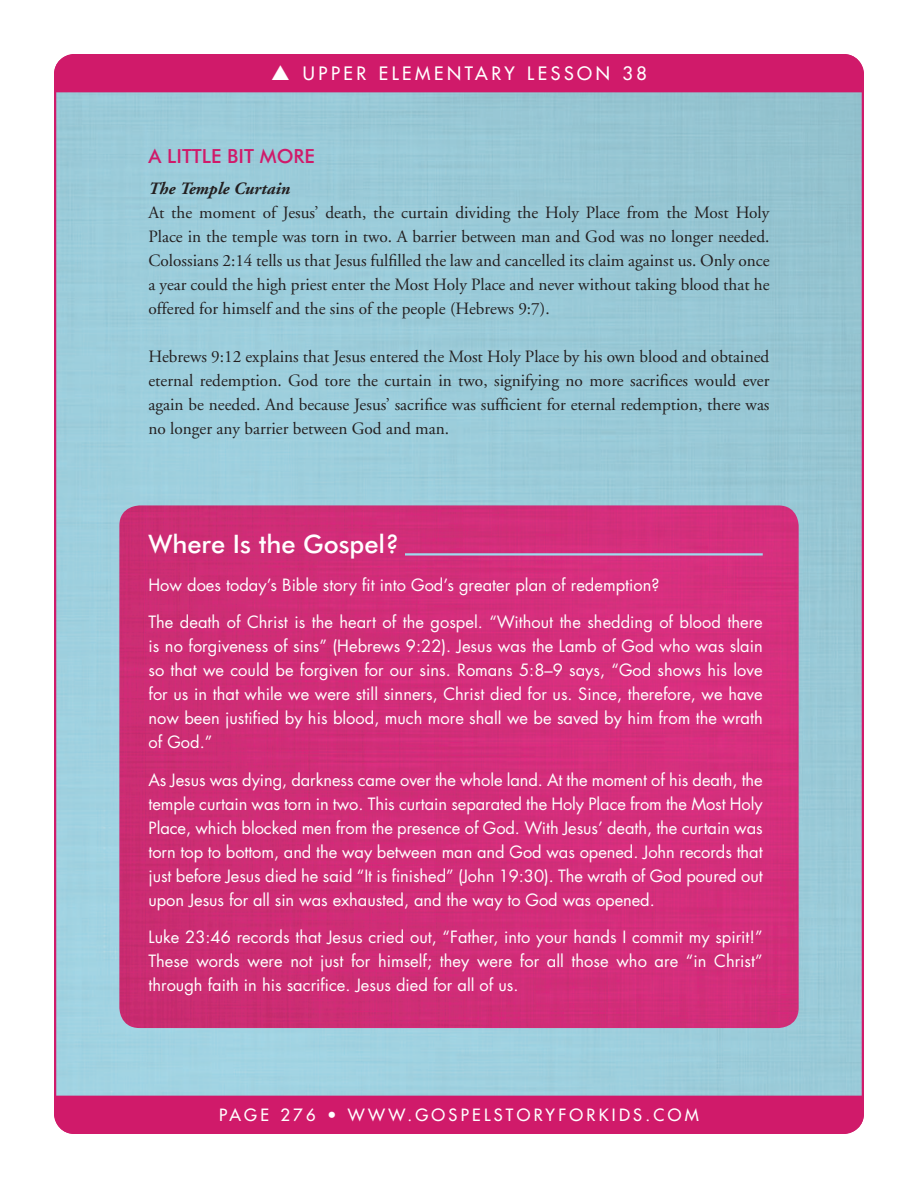
<style>
.page{position:relative;width:918px;height:1188px;background:#fff}
.page>*{position:absolute;margin:0;border:0;box-sizing:border-box;transform-origin:0 0}
.WIJ_HED{font:500 25.5px "Futura BT";color:#fff}
.LS_Teaching_Points{font:500 19.5px "Futura BT";color:#d01a6a}
.t1{font:18px "Futura";letter-spacing:.2em;color:#fff}
.TXT{font:17.25px/24px "Adobe Garamond";color:#231f20;text-align:justify}
.TXT-2{font:italic 700 17.25px "Adobe Garamond";color:#231f20}
.WIJ_Txt{font:16.5px/24px "Futura";color:#fff;text-align:justify}
.t2{font:16.5px "Futura";letter-spacing:.2em;color:#fff}
</style>
<div class="page">
<div style="left:54px;top:54px;width:810px;height:38px;background:#d01a6a"></div>
<div style="left:54px;top:1096px;width:810px;height:38px;background:#d01a6a"></div>
<img style="left:119px;top:505px;width:680px;height:523px">
<hr style="left:405px;top:553px;width:358px;height:3px;background:#9edbee">
<p class="t1" style="left:271px;top:62px;width:377px">▲ UPPER ELEMENTARY LESSON 38</p>
<p class="LS_Teaching_Points" style="left:148px;top:144px;width:168px">A LITTLE BIT MORE</p>
<p class="TXT-2" style="left:148px;top:179px;width:143px">The Temple Curtain</p>
<p class="TXT" style="left:148px;top:201px;width:623px">At the moment of Jesus’ death, the curtain dividing the Holy Place from the Most Holy Place in the temple was torn in two. A barrier between man and God was no longer needed.<br>Colossians 2:14 tells us that Jesus fulfilled the law and cancelled its claim against us. Only once a year could the high priest enter the Most Holy Place and never without taking blood that he offered for himself and the sins of the people (Hebrews 9:7).</p>
<p class="TXT" style="left:148px;top:345px;width:623px">Hebrews 9:12 explains that Jesus entered the Most Holy Place by his own blood and obtained eternal redemption. God tore the curtain in two, signifying no more sacrifices would ever again be needed. And because Jesus’ sacrifice was sufficient for eternal redemption, there was no longer any barrier between God and man.</p>
<p class="WIJ_HED" style="left:148px;top:529px;width:252px">Where Is the Gospel?</p>
<p class="WIJ_Txt" style="left:148px;top:573px;width:513px">How does today’s Bible story fit into God’s greater plan of redemption?</p>
<p class="WIJ_Txt" style="left:148px;top:610px;width:616px">The death of Christ is the heart of the gospel. “Without the shedding of blood there is no forgiveness of sins” (Hebrews 9:22). Jesus was the Lamb of God who was slain so that we could be forgiven for our sins. Romans 5:8–9 says, “God shows his love for us in that while we were still sinners, Christ died for us. Since, therefore, we have now been justified by his blood, much more shall we be saved by him from the wrath of God.”</p>
<p class="WIJ_Txt" style="left:148px;top:768px;width:616px">As Jesus was dying, darkness came over the whole land. At the moment of his death, the temple curtain was torn in two. This curtain separated the Holy Place from the Most Holy Place, which blocked men from the presence of God. With Jesus’ death, the curtain was torn top to bottom, and the way between man and God was opened. John records that just before Jesus died he said “It is finished” (John 19:30). The wrath of God poured out upon Jesus for all sin was exhausted, and the way to God was opened.</p>
<p class="WIJ_Txt" style="left:148px;top:925px;width:616px">Luke 23:46 records that Jesus cried out, “Father, into your hands I commit my spirit!” These words were not just for himself; they were for all those who are “in Christ” through faith in his sacrifice. Jesus died for all of us.</p>
<p class="t2" style="left:219px;top:1105px;width:481px">PAGE 276 • WWW.GOSPELSTORYFORKIDS.COM</p>
</div>
